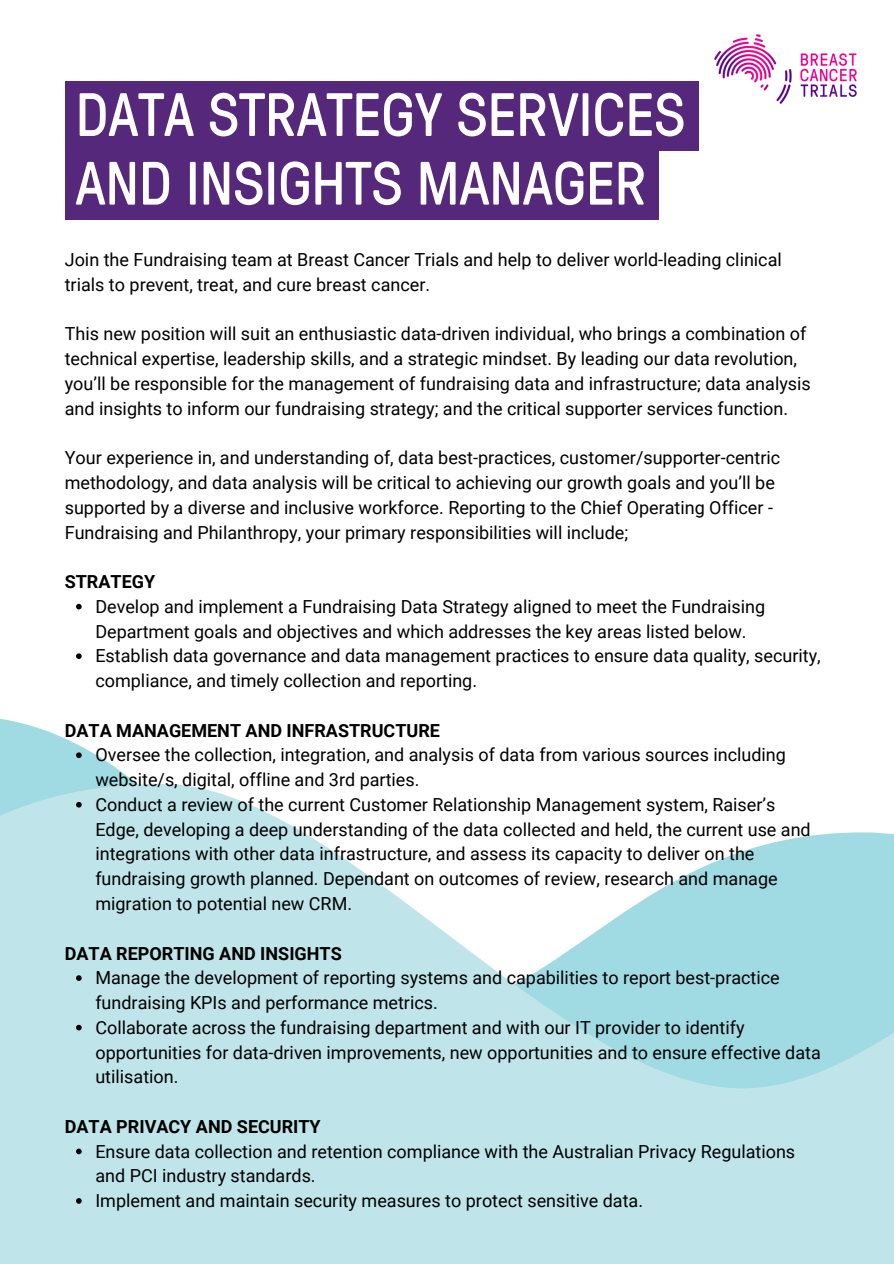
<style>
.page{position:relative;width:894px;height:1264px;background:#fff}
.page>*{position:absolute;margin:0;border:0;box-sizing:border-box;transform-origin:0 0}
.t1{font:61.05px/68.7px "GT Pressura";color:#fff}
.t2{font:18px/24.8px "Roboto";color:#000}
.t3{font:700 18px "Roboto";color:#000}
</style>
<div class="page">
<svg style="left:0;top:718px;width:893px;height:545px;fill:#bfe5ea"></svg>
<img style="left:714px;top:34px;width:143px;height:70px">
<div style="left:65px;top:81px;width:633px;height:69px;background:#56287b"></div>
<div style="left:65px;top:146px;width:593px;height:73px;background:#56287b"></div>
<svg style="left:76px;top:604px;width:6px;height:5px"></svg>
<svg style="left:76px;top:653px;width:6px;height:6px"></svg>
<svg style="left:76px;top:752px;width:6px;height:6px"></svg>
<svg style="left:76px;top:802px;width:6px;height:5px"></svg>
<svg style="left:76px;top:975px;width:6px;height:5px"></svg>
<svg style="left:76px;top:1024px;width:6px;height:6px"></svg>
<svg style="left:76px;top:1148px;width:6px;height:6px"></svg>
<svg style="left:76px;top:1198px;width:6px;height:5px"></svg>
<p class="t1" style="left:76px;top:78px;width:611px">DATA STRATEGY SERVICES<br>AND INSIGHTS MANAGER</p>
<p class="t2" style="left:65px;top:248px;width:718px">Join the Fundraising team at Breast Cancer Trials and help to deliver world-leading clinical trials to prevent, treat, and cure breast cancer.</p>
<p class="t2" style="left:65px;top:322px;width:747px">This new position will suit an enthusiastic data-driven individual, who brings a combination of technical expertise, leadership skills, and a strategic mindset. By leading our data revolution, you’ll be responsible for the management of fundraising data and infrastructure; data analysis and insights to inform our fundraising strategy; and the critical supporter services function.</p>
<p class="t2" style="left:65px;top:446px;width:716px">Your experience in, and understanding of, data best-practices, customer/supporter-centric methodology, and data analysis will be critical to achieving our growth goals and you’ll be supported by a diverse and inclusive workforce. Reporting to the Chief Operating Officer - Fundraising and Philanthropy, your primary responsibilities will include;</p>
<h2 class="t3" style="left:65px;top:571px;width:92px">STRATEGY</h2>
<p class="t2" style="left:95px;top:594px;width:671px">Develop and implement a Fundraising Data Strategy aligned to meet the Fundraising<br>Department goals and objectives and which addresses the key areas listed below.</p>
<p class="t2" style="left:95px;top:644px;width:726px">Establish data governance and data management practices to ensure data quality, security, compliance, and timely collection and reporting.</p>
<h2 class="t3" style="left:65px;top:720px;width:376px">DATA MANAGEMENT AND INFRASTRUCTURE</h2>
<p class="t2" style="left:95px;top:743px;width:692px">Oversee the collection, integration, and analysis of data from various sources including website/s, digital, offline and 3rd parties.</p>
<p class="t2" style="left:95px;top:792px;width:716px">Conduct a review of the current Customer Relationship Management system, Raiser’s Edge, developing a deep understanding of the data collected and held, the current use and integrations with other data infrastructure, and assess its capacity to deliver on the fundraising growth planned. Dependant on outcomes of review, research and manage migration to potential new CRM.</p>
<h2 class="t3" style="left:65px;top:942px;width:278px">DATA REPORTING AND INSIGHTS</h2>
<p class="t2" style="left:95px;top:965px;width:685px">Manage the development of reporting systems and capabilities to report best-practice fundraising KPIs and performance metrics.</p>
<p class="t2" style="left:95px;top:1015px;width:726px">Collaborate across the fundraising department and with our IT provider to identify opportunities for data-driven improvements, new opportunities and to ensure effective data utilisation.</p>
<h2 class="t3" style="left:65px;top:1116px;width:257px">DATA PRIVACY AND SECURITY</h2>
<p class="t2" style="left:95px;top:1139px;width:701px">Ensure data collection and retention compliance with the Australian Privacy Regulations and PCI industry standards.</p>
<p class="t2" style="left:95px;top:1188px;width:549px">Implement and maintain security measures to protect sensitive data.</p>
</div>
